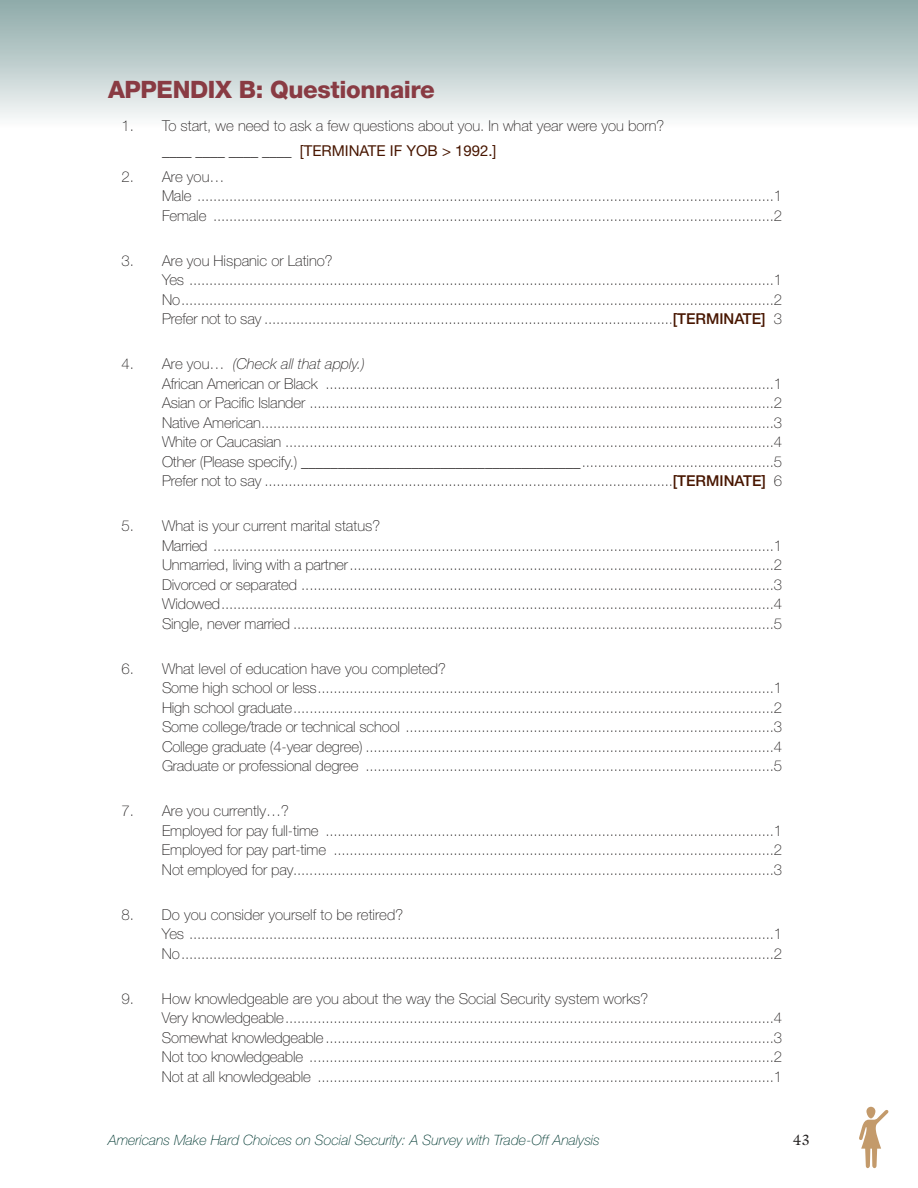
<style>
.page{position:relative;width:918px;height:1188px;background:#fff}
.page>*{position:absolute;margin:0;border:0;box-sizing:border-box;transform-origin:0 0}
.t1{font:800 24px "Helvetica Neue";letter-spacing:-.015em;color:#893b43}
.t2{font:100 15px/19.5px "Helvetica Neue";letter-spacing:-.01em;color:#221f1f}
.t3{font:15px "Galliard";color:#221f1f}
.t4{font:italic 100 14.25px "Helvetica Neue";color:#003932}
.s1{font-weight:400;color:#481600}
.s2{font-weight:500;color:#481600}
.s3{font-style:italic}
</style>
<div class="page">
<div style="left:866px;top:1107px;width:9px;height:11px;background:#c39a6b;border-radius:5px"></div>
<svg style="left:859px;top:1109px;width:30px;height:59px"></svg>
<h1 class="t1" style="left:108px;top:81px;width:328px">APPENDIX B: Questionnaire</h1>
<p class="t2" style="left:162px;top:113px;width:504px;line-height:25.5px;text-indent:-40px">1. To start, we need to ask a few questions about you. In what year were you born? ____ ____ ____ ____ <span class="s1">[TERMINATE IF YOB &gt; 1992.]</span></p>
<p class="t2" style="left:162px;top:168px;width:622px;text-indent:-40px">2. Are you…<br>Male ................................................................................................................................................1<br>Female ............................................................................................................................................2</p>
<p class="t2" style="left:162px;top:252px;width:622px;text-indent:-40px">3. Are you Hispanic or Latino?<br>Yes ..................................................................................................................................................1<br>No....................................................................................................................................................2<br>Prefer not to say ......................................................................................................<span class="s2">[TERMINATE]</span> 3</p>
<p class="t2" style="left:162px;top:355px;width:622px;text-indent:-40px">4. Are you… <span class="s3">(Check all that apply.)<br></span>African American or Black ................................................................................................................1<br>Asian or Pacific Islander ....................................................................................................................2<br>Native American................................................................................................................................3<br>White or Caucasian ..........................................................................................................................4<br>Other (Please specify.) ______________________________________................................................5<br>Prefer not to say ......................................................................................................<span class="s2">[TERMINATE]</span> 6</p>
<p class="t2" style="left:162px;top:517px;width:622px;text-indent:-40px">5. What is your current marital status?<br>Married ............................................................................................................................................1<br>Unmarried, living with a partner..........................................................................................................2<br>Divorced or separated ......................................................................................................................3<br>Widowed..........................................................................................................................................4<br>Single, never married ........................................................................................................................5</p>
<p class="t2" style="left:162px;top:660px;width:622px;text-indent:-40px">6. What level of education have you completed?<br>Some high school or less..................................................................................................................1<br>High school graduate........................................................................................................................2<br>Some college/trade or technical school ............................................................................................3<br>College graduate (4-year degree) ......................................................................................................4<br>Graduate or professional degree ......................................................................................................5</p>
<p class="t2" style="left:162px;top:802px;width:622px;text-indent:-40px">7. Are you currently…?<br>Employed for pay full-time ................................................................................................................1<br>Employed for pay part-time ..............................................................................................................2<br>Not employed for pay........................................................................................................................3</p>
<p class="t2" style="left:162px;top:906px;width:622px;text-indent:-40px">8. Do you consider yourself to be retired?<br>Yes ..................................................................................................................................................1<br>No....................................................................................................................................................2</p>
<p class="t2" style="left:162px;top:990px;width:622px;text-indent:-40px">9. How knowledgeable are you about the way the Social Security system works?<br>Very knowledgeable..........................................................................................................................4<br>Somewhat knowledgeable................................................................................................................3<br>Not too knowledgeable ....................................................................................................................2<br>Not at all knowledgeable ..................................................................................................................1</p>
<p class="t4" style="left:108px;top:1134px;width:493px">Americans Make Hard Choices on Social Security: A Survey with Trade-Off Analysis</p>
<p class="t3" style="left:793px;top:1134px;width:18px">43</p>
</div>
